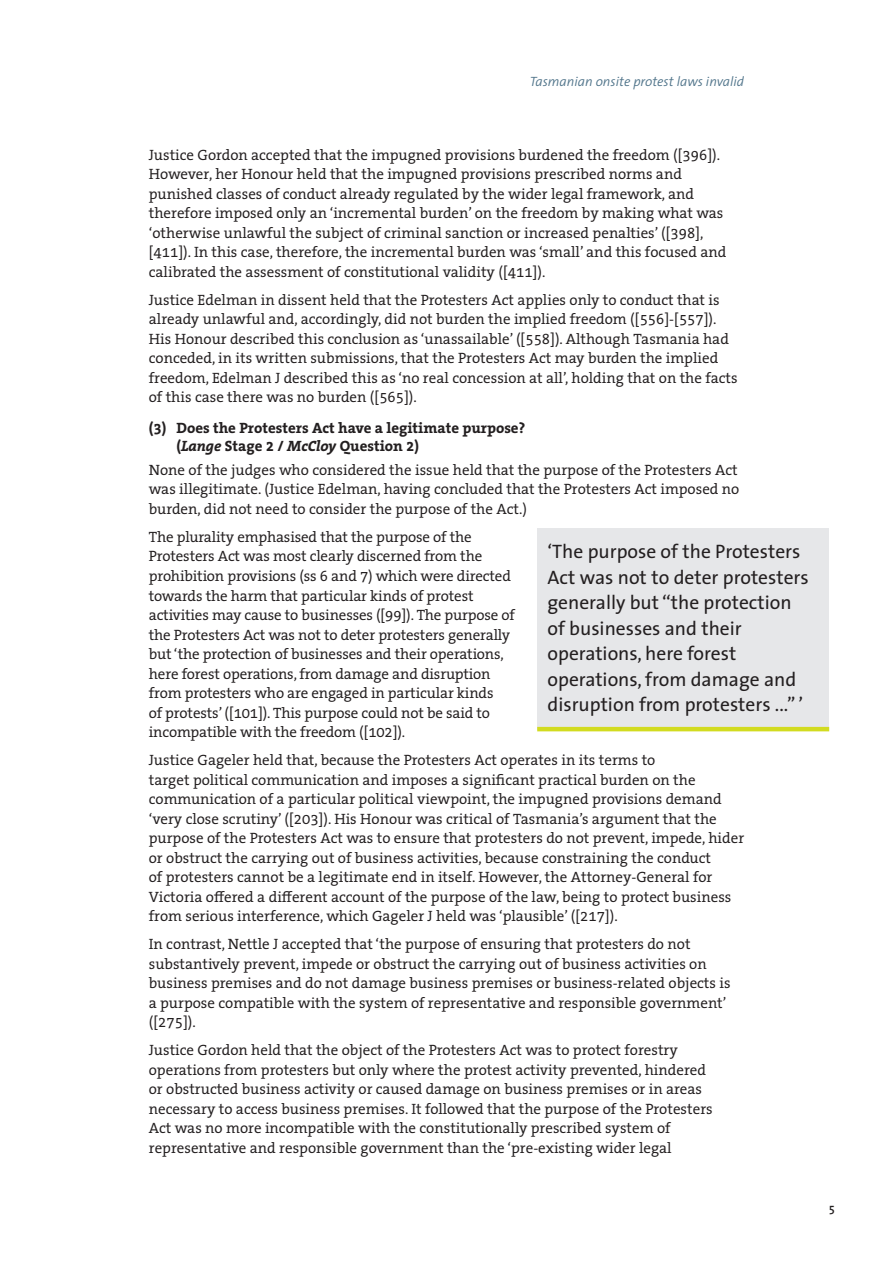
<style>
.page{position:relative;width:893px;height:1263px;background:#fff}
.page>*{position:absolute;margin:0;border:0;box-sizing:border-box;transform-origin:0 0}
.t1{font:19.5px/25.5px "The Sans";color:#231f20}
.t2{font:15px/19.5px "The Serif Office";color:#231f20}
.t3{font:700 15px/18px "The Serif Office";color:#231f20}
.t4{font:italic 300 13.5px "The Sans";color:#50748a}
.t5{font:600 12px "The Sans";color:#231f20}
.s1{font-style:italic}
</style>
<div class="page">
<div style="left:537px;top:529px;width:292px;height:201px;background:#e6e7e9"></div>
<hr style="left:537px;top:727px;width:292px;height:4px;background:#d2db20">
<p class="t4" style="left:530px;top:71px;width:216px">Tasmanian onsite protest laws invalid</p>
<p class="t2" style="left:149px;top:145px;width:579px">Justice Gordon accepted that the impugned provisions burdened the freedom ([396]).<br>However, her Honour held that the impugned provisions prescribed norms and punished classes of conduct already regulated by the wider legal framework, and therefore imposed only an ‘incremental burden’ on the freedom by making what was ‘otherwise unlawful the subject of criminal sanction or increased penalties’ ([398], [411]). In this case, therefore, the incremental burden was ‘small’ and this focused and calibrated the assessment of constitutional validity ([411]).</p>
<p class="t2" style="left:149px;top:290px;width:590px">Justice Edelman in dissent held that the Protesters Act applies only to conduct that is already unlawful and, accordingly, did not burden the implied freedom ([556]-[557]).<br>His Honour described this conclusion as ‘unassailable’ ([558]). Although Tasmania had conceded, in its written submissions, that the Protesters Act may burden the implied freedom, Edelman J described this as ‘no real concession at all’, holding that on the facts of this case there was no burden ([565]).</p>
<p class="t3" style="left:176px;top:419px;width:350px;text-indent:-28px">(3) Does the Protesters Act have a legitimate purpose? (<span class="s1">Lange</span> Stage 2 / <span class="s1">McCloy</span> Question 2)</p>
<p class="t2" style="left:149px;top:460px;width:592px;text-align:justify">None of the judges who considered the issue held that the purpose of the Protesters Act was illegitimate. (Justice Edelman, having concluded that the Protesters Act imposed no burden, did not need to consider the purpose of the Act.)</p>
<p class="t2" style="left:149px;top:527px;width:368px">The plurality emphasised that the purpose of the Protesters Act was most clearly discerned from the prohibition provisions (ss 6 and 7) which were directed towards the harm that particular kinds of protest activities may cause to businesses ([99]). The purpose of the Protesters Act was not to deter protesters generally but ‘the protection of businesses and their operations, here forest operations, from damage and disruption from protesters who are engaged in particular kinds<br>of protests’ ([101]). This purpose could not be said to incompatible with the freedom ([102]).</p>
<p class="t2" style="left:149px;top:750px;width:597px">Justice Gageler held that, because the Protesters Act operates in its terms to<br>target political communication and imposes a significant practical burden on the communication of a particular political viewpoint, the impugned provisions demand ‘very close scrutiny’ ([203]). His Honour was critical of Tasmania’s argument that the purpose of the Protesters Act was to ensure that protesters do not prevent, impede, hider or obstruct the carrying out of business activities, because constraining the conduct<br>of protesters cannot be a legitimate end in itself. However, the Attorney-General for Victoria offered a different account of the purpose of the law, being to protect business from serious interference, which Gageler J held was ‘plausible’ ([217]).</p>
<p class="t2" style="left:149px;top:934px;width:583px">In contrast, Nettle J accepted that ‘the purpose of ensuring that protesters do not substantively prevent, impede or obstruct the carrying out of business activities on business premises and do not damage business premises or business-related objects is a purpose compatible with the system of representative and responsible government’ ([275]).</p>
<p class="t2" style="left:149px;top:1040px;width:565px">Justice Gordon held that the object of the Protesters Act was to protect forestry operations from protesters but only where the protest activity prevented, hindered or obstructed business activity or caused damage on business premises or in areas necessary to access business premises. It followed that the purpose of the Protesters Act was no more incompatible with the constitutionally prescribed system of representative and responsible government than the ‘pre-existing wider legal</p>
<h1 class="t1" style="left:547px;top:538px;width:263px">‘The purpose of the Protesters<br>Act was not to deter protesters generally but ‘‘the protection of businesses and their operations, here forest operations, from damage and disruption from protesters ...’’ ’</h1>
<p class="t5" style="left:829px;top:1198px;width:7px">5</p>
</div>
